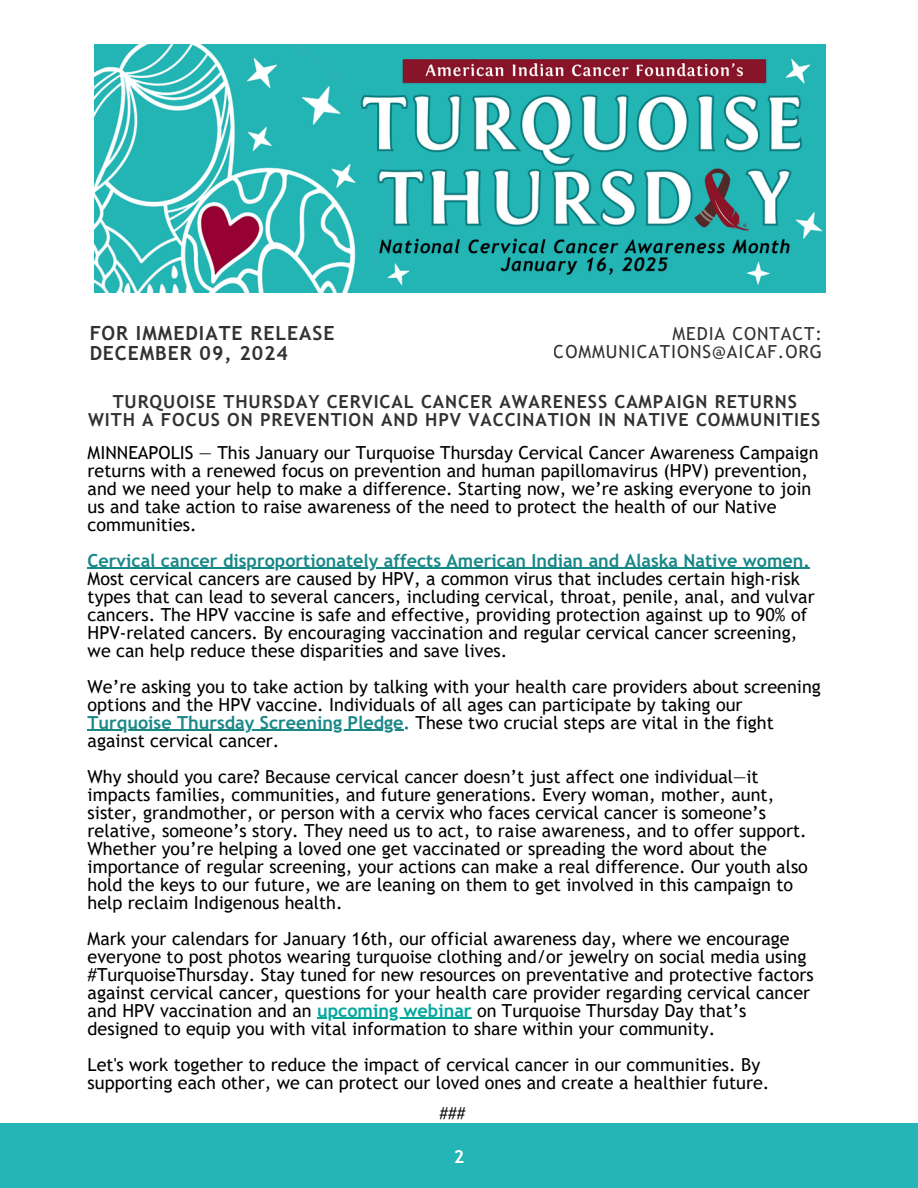
<style>
.page{position:relative;width:918px;height:1188px;background:#fff}
.page>*{position:absolute;margin:0;border:0;box-sizing:border-box;transform-origin:0 0}
.t1{font:700 19.5px/19.2px "Trebuchet MS";letter-spacing:.05em;color:#000}
.t2{font:18px/18px "Trebuchet MS";color:#000}
.t3{font:700 18px/18px "Trebuchet MS";letter-spacing:.05em;color:#000;text-align:center}
.t4{font:18px/18px "Trebuchet MS";letter-spacing:.05em;color:#000;text-align:right}
.t5{font:700 18px "Trebuchet MS";color:#fff}
.t6{font:16.5px "Trebuchet MS";color:#000}
.s1{font-weight:700;color:#188787}
.s2{font-weight:700;color:#1a8787}
.s3{font-weight:700;color:#00a79d}
</style>
<div class="page">
<div style="left:0;top:1124px;width:918px;height:64px;background:#25b5b6"></div>
<hr style="left:88px;top:568px;width:722px;height:1px;background:#188787">
<hr style="left:88px;top:730px;width:316px;height:1px;background:#1a8787">
<hr style="left:317px;top:1018px;width:155px;height:1px;background:#00a79d">
<img style="left:95px;top:44px;width:731px;height:249px">
<p class="t1" style="left:89px;top:324px;width:247px">FOR IMMEDIATE RELEASE<br>DECEMBER 09, 2024</p>
<p class="t4" style="left:554px;top:325px;width:270px">MEDIA CONTACT:<br>COMMUNICATIONS@AICAF.ORG</p>
<p class="t3" style="left:88px;top:393px;width:734px">TURQUOISE THURSDAY CERVICAL CANCER AWARENESS CAMPAIGN RETURNS<br>WITH A FOCUS ON PREVENTION AND HPV VACCINATION IN NATIVE COMMUNITIES</p>
<p class="t2" style="left:88px;top:443px;width:732px">MINNEAPOLIS — This January our Turquoise Thursday Cervical Cancer Awareness Campaign returns with a renewed focus on prevention and human papillomavirus (HPV) prevention, and we need your help to make a difference. Starting now, we’re asking everyone to join us and take action to raise awareness of the need to protect the health of our Native communities.</p>
<h2 class="t2" style="left:88px;top:551px;width:729px"><span class="s1">Cervical cancer disproportionately affects American Indian and Alaska Native women.<br></span>Most cervical cancers are caused by HPV, a common virus that includes certain high-risk types that can lead to several cancers, including cervical, throat, penile, anal, and vulvar cancers. The HPV vaccine is safe and effective, providing protection against up to 90% of HPV-related cancers. By encouraging vaccination and regular cervical cancer screening, we can help reduce these disparities and save lives.</h2>
<p class="t2" style="left:88px;top:677px;width:735px">We’re asking you to take action by talking with your health care providers about screening options and the HPV vaccine. Individuals of all ages can participate by taking our</p>
<p class="t2" style="left:88px;top:713px;width:688px"><span class="s2">Turquoise Thursday Screening Pledge.</span> These two crucial steps are vital in the fight against cervical cancer.</p>
<p class="t2" style="left:88px;top:767px;width:673px">Why should you care? Because cervical cancer doesn’t just affect one individual—it</p>
<p class="t2" style="left:88px;top:785px;width:722px">impacts families, communities, and future generations. Every woman, mother, aunt, sister, grandmother, or person with a cervix who faces cervical cancer is someone’s relative, someone’s story. They need us to act, to raise awareness, and to offer support.<br>Whether you’re helping a loved one get vaccinated or spreading the word about the importance of regular screening, your actions can make a real difference. Our youth also hold the keys to our future, we are leaning on them to get involved in this campaign to help reclaim Indigenous health.</p>
<p class="t2" style="left:88px;top:929px;width:704px">Mark your calendars for January 16th, our official awareness day, where we encourage</p>
<p class="t2" style="left:88px;top:947px;width:728px">everyone to post photos wearing turquoise clothing and/or jewelry on social media using #TurquoiseThursday. Stay tuned for new resources on preventative and protective factors against cervical cancer, questions for your health care provider regarding cervical cancer and HPV vaccination and an <span class="s3">upcoming webinar</span> on Turquoise Thursday Day that’s</p>
<p class="t2" style="left:88px;top:1010px;width:674px;line-height:36px">designed to equip you with vital information to share within your community.<br>Let's work together to reduce the impact of cervical cancer in our communities. By</p>
<p class="t2" style="left:88px;top:1073px;width:683px">supporting each other, we can protect our loved ones and create a healthier future.</p>
<p class="t6" style="left:440px;top:1103px;width:27px">###</p>
<p class="t5" style="left:454px;top:1146px;width:12px">2</p>
</div>
